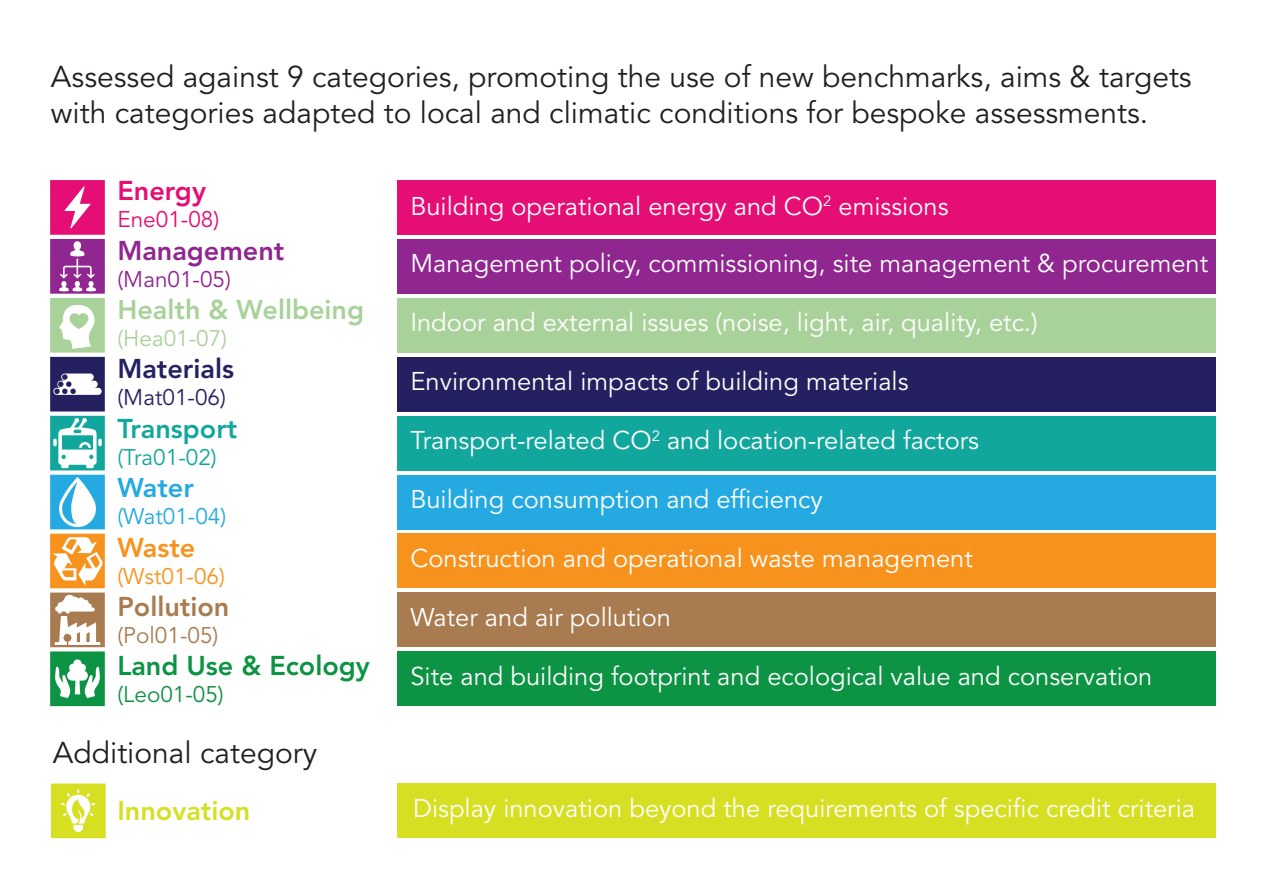
<style>
.page{position:relative;width:1263px;height:893px;background:#fff}
.page>*{position:absolute;margin:0;border:0;box-sizing:border-box;transform-origin:0 0}
.t1{font:30px/36px "Avenir LT Std";color:#231f20}
.t2{font:800 27px "Avenir LT Std";color:#a9d29b}
.t3{font:800 27px "Avenir LT Std";color:#0d9344}
.t4{font:800 27px "Avenir LT Std";color:#90268f}
.t5{font:800 27px "Avenir LT Std";color:#d6df21}
.t6{font:800 27px "Avenir LT Std";color:#252161}
.t7{font:800 27px "Avenir LT Std";color:#12a79d}
.t8{font:800 27px "Avenir LT Std";color:#a97b50}
.t9{font:800 27px "Avenir LT Std";color:#e40e74}
.t10{font:800 27px "Avenir LT Std";color:#24aae1}
.t11{font:800 27px "Avenir LT Std";color:#f7931d}
.t12{font:25.5px "Avenir LT Std";color:#fff}
.t13{font:22.5px "Avenir LT Std";color:#90268f}
.t14{font:22.5px "Avenir LT Std";color:#a9d29b}
.t15{font:22.5px "Avenir LT Std";color:#252161}
.t16{font:22.5px "Avenir LT Std";color:#12a79d}
.t17{font:22.5px "Avenir LT Std";color:#24aae1}
.t18{font:22.5px "Avenir LT Std";color:#f7931d}
.t19{font:22.5px "Avenir LT Std";color:#a97b50}
.t20{font:22.5px "Avenir LT Std";color:#0d9344}
.t21{font:22.5px "Avenir LT Std";color:#e40e74}
</style>
<div class="page">
<div style="left:397px;top:180px;width:818px;height:55px;background:#e40e74"></div>
<div style="left:397px;top:239px;width:818px;height:55px;background:#90268f"></div>
<div style="left:397px;top:298px;width:818px;height:55px;background:#a9d29b"></div>
<div style="left:397px;top:357px;width:818px;height:54px;background:#252161"></div>
<div style="left:397px;top:416px;width:818px;height:54px;background:#12a79d"></div>
<div style="left:397px;top:475px;width:818px;height:54px;background:#24aae1"></div>
<div style="left:397px;top:534px;width:818px;height:54px;background:#f7931d"></div>
<div style="left:397px;top:593px;width:818px;height:54px;background:#a97b50"></div>
<div style="left:397px;top:651px;width:818px;height:55px;background:#0d9344"></div>
<div style="left:397px;top:783px;width:818px;height:55px;background:#d6df21"></div>
<svg style="left:50px;top:180px;width:55px;height:526px"></svg>
<svg style="left:51px;top:783px;width:55px;height:55px;background:#dde447"></svg>
<p class="t1" style="left:51px;top:59px;width:1142px">Assessed against 9 categories, promoting the use of new benchmarks, aims &amp; targets with categories adapted to local and climatic conditions for bespoke assessments.</p>
<p class="t9" style="left:117px;top:175px;width:90px">Energy</p>
<p class="t21" style="left:117px;top:206px;width:103px">Ene01-08)</p>
<p class="t4" style="left:117px;top:234px;width:168px">Management</p>
<p class="t13" style="left:117px;top:266px;width:115px">(Man01-05)</p>
<p class="t2" style="left:117px;top:294px;width:248px">Health &amp; Wellbeing</p>
<p class="t14" style="left:117px;top:325px;width:111px">(Hea01-07)</p>
<p class="t6" style="left:117px;top:353px;width:118px">Materials</p>
<p class="t15" style="left:117px;top:385px;width:110px">(Mat01-06)</p>
<p class="t7" style="left:117px;top:412px;width:121px">Transport</p>
<p class="t16" style="left:117px;top:444px;width:101px">(Tra01-02)</p>
<p class="t10" style="left:117px;top:472px;width:78px">Water</p>
<p class="t17" style="left:117px;top:503px;width:110px">(Wat01-04)</p>
<p class="t11" style="left:117px;top:531px;width:79px">Waste</p>
<p class="t18" style="left:117px;top:563px;width:109px">(Wst01-06)</p>
<p class="t8" style="left:117px;top:591px;width:113px">Pollution</p>
<p class="t19" style="left:117px;top:622px;width:102px">(Pol01-05)</p>
<p class="t3" style="left:117px;top:650px;width:254px">Land Use &amp; Ecology</p>
<p class="t20" style="left:117px;top:682px;width:108px">(Leo01-05)</p>
<p class="t1" style="left:53px;top:735px;width:266px">Additional category</p>
<p class="t12" style="left:410px;top:191px;width:540px">Building operational energy and CO<sup>2</sup> emissions</p>
<p class="t12" style="left:410px;top:249px;width:799px">Management policy, commissioning, site management &amp; procurement</p>
<p class="t12" style="left:410px;top:308px;width:629px">Indoor and external issues (noise, light, air, quality, etc.)</p>
<p class="t12" style="left:410px;top:367px;width:500px">Environmental impacts of building materials</p>
<p class="t12" style="left:410px;top:426px;width:570px">Transport-related CO<sup>2</sup> and location-related factors</p>
<p class="t12" style="left:410px;top:485px;width:414px">Building consumption and efficiency</p>
<p class="t12" style="left:410px;top:543px;width:564px">Construction and operational waste management</p>
<p class="t12" style="left:410px;top:602px;width:262px">Water and air pollution</p>
<p class="t12" style="left:410px;top:661px;width:743px">Site and building footprint and ecological value and conservation</p>
<p class="t5" style="left:117px;top:795px;width:134px">Innovation</p>
<p class="t12" style="left:413px;top:793px;width:783px">Display innovation beyond the requirements of specific credit criteria</p>
</div>
